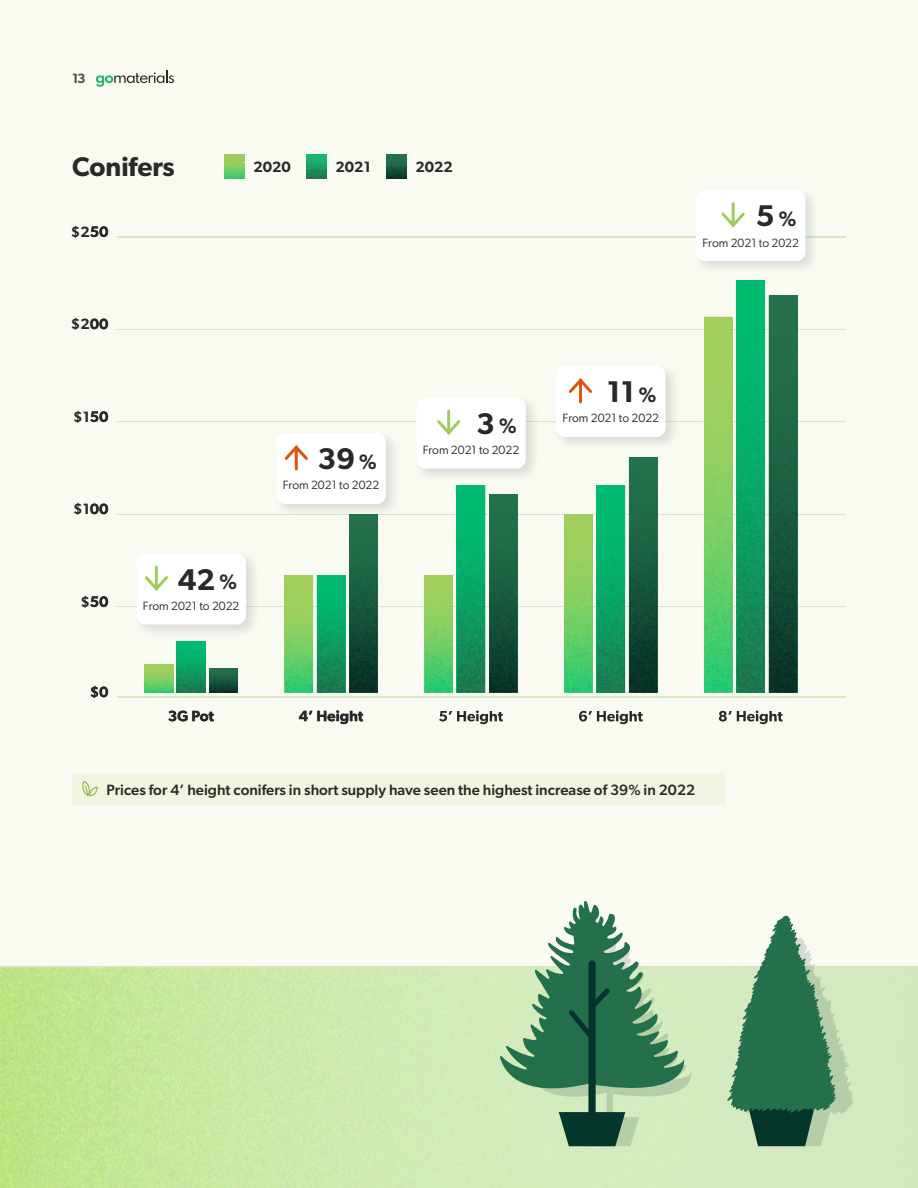
<style>
.page{position:relative;width:918px;height:1188px;background:#f9faf2}
.page>*{position:absolute;margin:0;border:0;box-sizing:border-box;transform-origin:0 0}
.t1{font:600 30px "Gibson";color:#292926}
.t2{font:600 27px "Gibson";color:#292926}
.t3{font:500 15px "Gibson";color:#292926}
.t4{font:600 15px "Gibson";color:#292929}
.t5{font:600 15px "Gibson";color:#292926}
.t6{font:600 13.5px "Gibson";color:#4f4f4f}
.t7{font:12px "Gibson";color:#292926}
.s1{font-size:21px}
</style>
<div class="page">
<svg style="left:96px;top:71px;width:78px;height:16px"></svg>
<img style="left:0;top:966px;width:918px;height:222px">
<div style="left:72px;top:773px;width:652px;height:32px;background:#f2f5e3"></div>
<svg style="left:82px;top:780px;width:16px;height:17px"></svg>
<img style="left:91px;top:686px;width:17px;height:12px">
<hr style="left:118px;top:606px;width:728px;height:1px;background:#d6e8c2">
<img style="left:91px;top:596px;width:17px;height:11px">
<hr style="left:118px;top:514px;width:728px;height:1px;background:#d6e8c2">
<img style="left:91px;top:504px;width:17px;height:10px">
<hr style="left:118px;top:421px;width:728px;height:1px;background:#d6e8c2">
<img style="left:91px;top:411px;width:17px;height:11px">
<hr style="left:118px;top:329px;width:728px;height:1px;background:#d6e8c2">
<img style="left:91px;top:319px;width:17px;height:10px">
<img style="left:91px;top:226px;width:17px;height:11px">
<img style="left:169px;top:711px;width:45px;height:11px">
<img style="left:145px;top:664px;width:28px;height:29px">
<img style="left:177px;top:642px;width:29px;height:51px">
<img style="left:209px;top:668px;width:29px;height:25px">
<div style="left:134px;top:551px;width:126px;height:87px;background:#05332b;opacity:.14"></div>
<div style="left:136px;top:554px;width:110px;height:71px;background:#fff;border-radius:9px"></div>
<svg style="left:144px;top:565px;width:24px;height:26px"></svg>
<img style="left:299px;top:711px;width:64px;height:13px">
<img style="left:285px;top:575px;width:28px;height:118px">
<img style="left:317px;top:575px;width:28px;height:118px">
<img style="left:349px;top:518px;width:29px;height:175px">
<div style="left:273px;top:430px;width:127px;height:88px;background:#05332b;opacity:.14"></div>
<div style="left:276px;top:433px;width:110px;height:71px;background:#fff;border-radius:9px"></div>
<svg style="left:284px;top:445px;width:24px;height:26px"></svg>
<img style="left:439px;top:711px;width:64px;height:13px">
<img style="left:424px;top:575px;width:29px;height:118px">
<img style="left:457px;top:486px;width:28px;height:207px">
<img style="left:489px;top:494px;width:29px;height:199px">
<div style="left:413px;top:395px;width:127px;height:87px;background:#05332b;opacity:.14"></div>
<div style="left:416px;top:397px;width:110px;height:71px;background:#fff;border-radius:9px"></div>
<svg style="left:437px;top:409px;width:24px;height:26px"></svg>
<img style="left:579px;top:711px;width:64px;height:13px">
<img style="left:564px;top:514px;width:29px;height:179px">
<img style="left:597px;top:486px;width:28px;height:207px">
<img style="left:629px;top:457px;width:28px;height:236px">
<div style="left:553px;top:363px;width:127px;height:88px;background:#05332b;opacity:.14"></div>
<div style="left:556px;top:366px;width:110px;height:71px;background:#fff;border-radius:9px"></div>
<svg style="left:569px;top:378px;width:24px;height:26px"></svg>
<img style="left:719px;top:711px;width:64px;height:13px">
<img style="left:704px;top:317px;width:29px;height:376px">
<img style="left:736px;top:280px;width:29px;height:413px">
<img style="left:769px;top:296px;width:28px;height:397px">
<div style="left:693px;top:187px;width:126px;height:88px;background:#05332b;opacity:.14"></div>
<div style="left:696px;top:190px;width:110px;height:71px;background:#fff;border-radius:9px"></div>
<svg style="left:721px;top:202px;width:24px;height:26px"></svg>
<svg style="left:500px;top:901px;width:197px;height:245px"></svg>
<svg style="left:727px;top:915px;width:127px;height:231px"></svg>
<div style="left:224px;top:154px;width:20px;height:24px;background:#a1cc5c"></div>
<img style="left:224px;top:163px;width:20px;height:5px">
<img style="left:224px;top:168px;width:20px;height:10px">
<div style="left:306px;top:154px;width:20px;height:24px;background:#21b570"></div>
<img style="left:306px;top:163px;width:20px;height:15px">
<div style="left:386px;top:154px;width:20px;height:24px;background:#24704f"></div>
<img style="left:386px;top:166px;width:20px;height:12px">
<p class="t6" style="left:72px;top:70px;width:15px">13</p>
<h2 class="t2" style="left:72px;top:151px;width:104px">Conifers</h2>
<p class="t4" style="left:71px;top:223px;width:39px">$250</p>
<p class="t5" style="left:253px;top:158px;width:39px">2020</p>
<p class="t5" style="left:336px;top:158px;width:37px">2021</p>
<p class="t5" style="left:415px;top:158px;width:39px">2022</p>
<p class="t4" style="left:71px;top:315px;width:39px">$200</p>
<p class="t4" style="left:73px;top:408px;width:37px">$150</p>
<p class="t4" style="left:73px;top:500px;width:37px">$100</p>
<p class="t4" style="left:80px;top:592px;width:30px">$50</p>
<h1 class="t1" style="left:178px;top:561px;width:61px">42<span class="s1">%</span></h1>
<p class="t7" style="left:143px;top:599px;width:98px">From 2021 to 2022</p>
<h1 class="t1" style="left:607px;top:374px;width:51px">11<span class="s1">%</span></h1>
<h1 class="t1" style="left:476px;top:405px;width:42px">3<span class="s1">%</span></h1>
<p class="t7" style="left:563px;top:411px;width:98px">From 2021 to 2022</p>
<h1 class="t1" style="left:318px;top:441px;width:61px">39<span class="s1">%</span></h1>
<p class="t7" style="left:423px;top:443px;width:98px">From 2021 to 2022</p>
<p class="t7" style="left:283px;top:478px;width:98px">From 2021 to 2022</p>
<h1 class="t1" style="left:756px;top:198px;width:42px">5<span class="s1">%</span></h1>
<p class="t7" style="left:702px;top:235px;width:98px">From 2021 to 2022</p>
<p class="t4" style="left:90px;top:683px;width:20px">$0</p>
<p class="t4" style="left:168px;top:707px;width:48px">3G Pot</p>
<p class="t4" style="left:299px;top:707px;width:66px">4’ Height</p>
<p class="t3" style="left:106px;top:780px;width:590px">Prices for 4’ height conifers in short supply have seen the highest increase of 39% in 2022</p>
</div>
